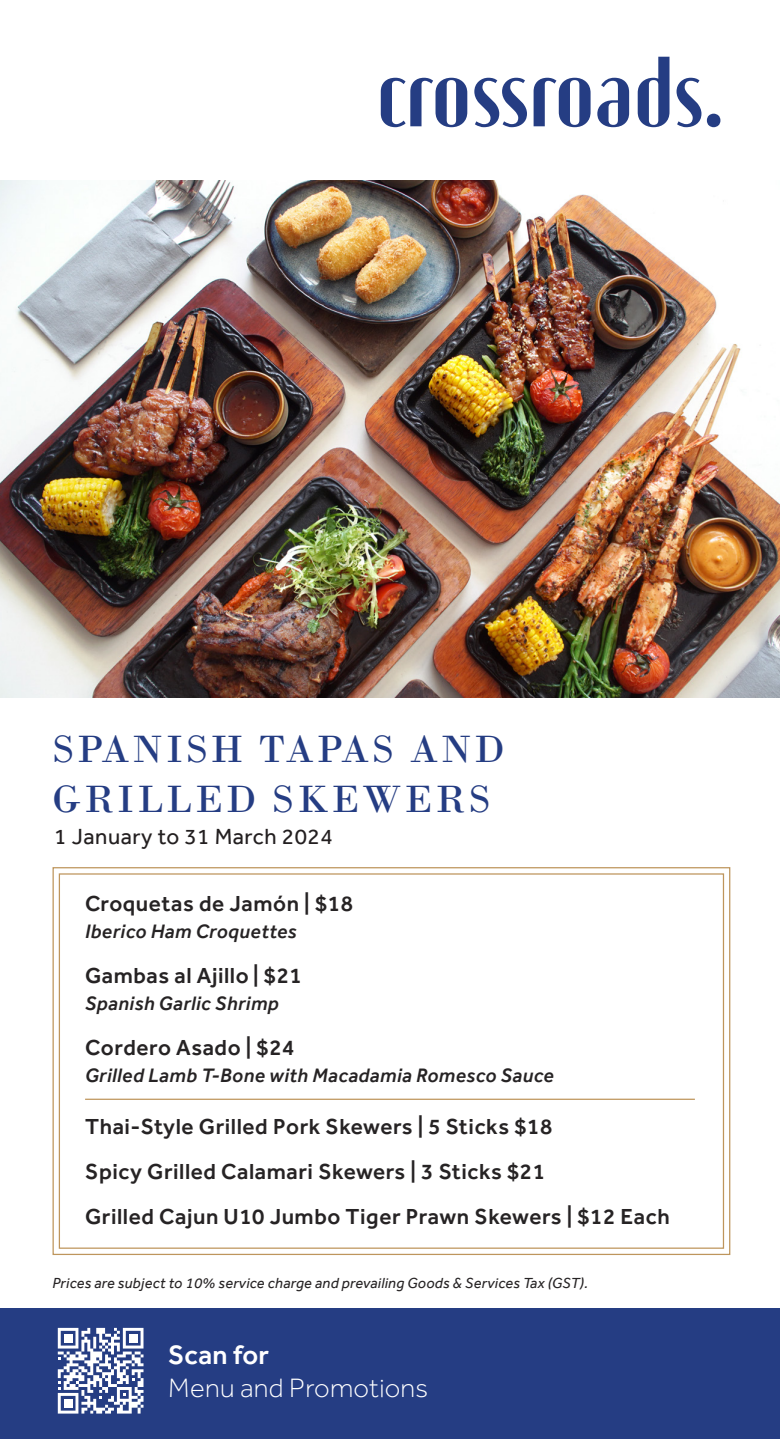
<style>
.page{position:relative;width:780px;height:1439px;background:#fff}
.page>*{position:absolute;margin:0;border:0;box-sizing:border-box;transform-origin:0 0}
.t1{font:40px/50px "Bodoni";letter-spacing:.075em;color:#253d83}
.t2{font:300 27.5px "Effra";letter-spacing:.01em;color:#fff}
.t3{font:500 27.5px "Effra";letter-spacing:.01em;color:#fff}
.t4{font:500 22.5px "Effra";letter-spacing:.025em;color:#262324}
.old_school_dish_name{font:22.5px "Effra";letter-spacing:.025em;color:#231f20}
.t5{font:italic 500 20px "Effra";letter-spacing:.025em;color:#262324}
.t6{font:italic 15px "Effra";letter-spacing:.02em;color:#262324}
</style>
<div class="page">
<img style="left:0;top:180px;width:780px;height:517px">
<div style="left:0;top:1308px;width:780px;height:131px;background:#253d83"></div>
<svg style="left:381px;top:78px;width:86px;height:49px"></svg>
<svg style="left:474px;top:78px;width:53px;height:49px"></svg>
<svg style="left:533px;top:78px;width:57px;height:49px"></svg>
<svg style="left:597px;top:78px;width:32px;height:49px"></svg>
<svg style="left:637px;top:57px;width:32px;height:70px"></svg>
<svg style="left:676px;top:78px;width:44px;height:49px"></svg>
<svg style="left:58px;top:1327px;width:85px;height:86px"></svg>
<div style="left:64px;top:1333px;width:8px;height:9px;background:#fff"></div>
<div style="left:64px;top:1398px;width:8px;height:9px;background:#fff"></div>
<div style="left:129px;top:1333px;width:9px;height:9px;background:#fff"></div>
<svg style="left:52px;top:867px;width:679px;height:388px"></svg>
<hr style="left:85px;top:1098px;width:609px;height:2px;background:#be955c">
<p class="t1" style="left:52px;top:724px;width:454px">SPANISH TAPAS AND<br>GRILLED SKEWERS</p>
<p class="old_school_dish_name" style="left:54px;top:823px;width:280px">1 January to 31 March 2024</p>
<p class="t4" style="left:85px;top:889px;width:269px">Croquetas de Jamón | $18</p>
<p class="t5" style="left:85px;top:919px;width:213px">Iberico Ham Croquettes</p>
<p class="t4" style="left:85px;top:961px;width:218px">Gambas al Ajillo | $21</p>
<p class="t5" style="left:85px;top:991px;width:195px">Spanish Garlic Shrimp</p>
<p class="t4" style="left:85px;top:1033px;width:211px">Cordero Asado | $24</p>
<p class="t5" style="left:85px;top:1063px;width:470px">Grilled Lamb T-Bone with Macadamia Romesco Sauce</p>
<p class="t4" style="left:85px;top:1113px;width:468px">Thai-Style Grilled Pork Skewers | 5 Sticks $18</p>
<p class="t4" style="left:85px;top:1158px;width:461px">Spicy Grilled Calamari Skewers | 3 Sticks $21</p>
<p class="t4" style="left:85px;top:1203px;width:586px">Grilled Cajun U10 Jumbo Tiger Prawn Skewers | $12 Each</p>
<p class="t6" style="left:52px;top:1273px;width:537px">Prices are subject to 10% service charge and prevailing Goods &amp; Services Tax (GST).</p>
<p class="t3" style="left:168px;top:1338px;width:102px">Scan for</p>
<p class="t2" style="left:168px;top:1372px;width:261px">Menu and Promotions</p>
</div>
